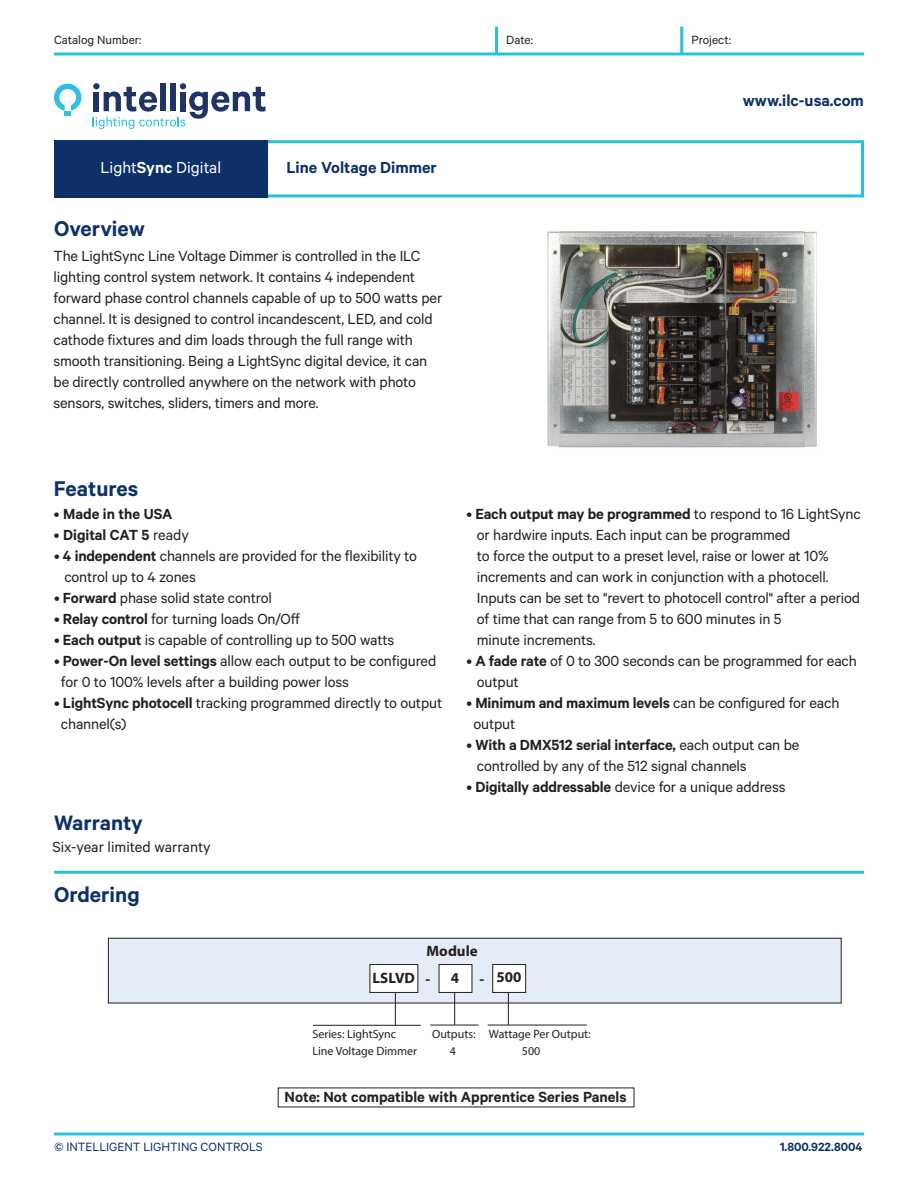
<style>
.page{position:relative;width:918px;height:1188px;background:#fff}
.page>*{position:absolute;margin:0;border:0;box-sizing:border-box;transform-origin:0 0}
.t1{font:600 24px "Calibre";color:#0d3166}
.t2{font:600 23.4px "Calibre";color:#0d3166}
.t3{font:600 18px "Calibre";color:#0d3166}
.t4{font:18px "Calibre";color:#fff}
.t5{font:16.5px/21px "Calibre";letter-spacing:-.01em;color:#231f20}
.t6{font:600 16.5px "Calibre";color:#231f20}
.t7{font:700 15px "Myriad Pro";color:#231f20}
.t8{font:13.5px "Calibre";color:#0d3166}
.t9{font:13.5px "Calibre";color:#231f20}
.t10{font:600 13.5px "Calibre";color:#0d3166}
.t11{font:12px/16.5px "Myriad Pro";color:#231f20}
.s1{font-weight:600}
.s2{font-weight:400}
</style>
<div class="page">
<svg style="left:54px;top:52px;width:810px;height:4px;background:#5dcfe2"></svg>
<svg style="left:54px;top:1132px;width:810px;height:4px;background:#5ecfe3"></svg>
<hr style="left:54px;top:871px;width:810px;height:3px;background:#29c0da">
<hr style="left:495px;top:27px;width:3px;height:27px;background:#29c0da">
<hr style="left:680px;top:27px;width:3px;height:27px;background:#29c0da">
<svg style="left:54px;top:84px;width:27px;height:32px"></svg>
<svg style="left:93px;top:83px;width:172px;height:46px"></svg>
<div style="left:249px;top:140px;width:615px;height:57px;border:3px solid #29c0da"></div>
<div style="left:54px;top:140px;width:213px;height:57px;background:#0d3166"></div>
<img style="left:547px;top:231px;width:270px;height:217px">
<div style="left:109px;top:939px;width:732px;height:64px;background:#e4ecf7"></div>
<div style="left:108px;top:938px;width:734px;height:65px;border:1px solid #231f20"></div>
<div style="left:370px;top:965px;width:47px;height:27px;background:#fff"></div>
<div style="left:370px;top:964px;width:48px;height:29px;border:1px solid #231f20"></div>
<hr style="left:313px;top:1025px;width:108px;height:1px;background:#231f20">
<hr style="left:395px;top:993px;width:1px;height:32px;background:#231f20">
<div style="left:439px;top:965px;width:33px;height:27px;background:#fff"></div>
<div style="left:439px;top:964px;width:33px;height:29px;border:1px solid #231f20"></div>
<hr style="left:430px;top:1025px;width:49px;height:1px;background:#231f20">
<hr style="left:454px;top:992px;width:1px;height:33px;background:#231f20">
<div style="left:493px;top:965px;width:32px;height:27px;background:#fff"></div>
<div style="left:492px;top:964px;width:34px;height:29px;border:1px solid #231f20"></div>
<hr style="left:488px;top:1025px;width:99px;height:1px;background:#231f20">
<hr style="left:508px;top:993px;width:1px;height:32px;background:#231f20">
<p class="t9" style="left:54px;top:35px;width:89px">Catalog Number:</p>
<p class="t9" style="left:506px;top:35px;width:28px">Date:</p>
<p class="t9" style="left:692px;top:35px;width:41px">Project:</p>
<p class="t3" style="left:743px;top:94px;width:123px">www.ilc-usa.com</p>
<p class="t4" style="left:100px;top:161px;width:122px">Light<span class="s1">Sync</span> Digital</p>
<p class="t3" style="left:287px;top:161px;width:152px">Line Voltage Dimmer</p>
<h1 class="t1" style="left:54px;top:220px;width:92px">Overview</h1>
<p class="t5" style="left:54px;top:247px;width:390px">The LightSync Line Voltage Dimmer is controlled in the ILC lighting control system network. It contains 4 independent forward phase control channels capable of up to 500 watts per channel. It is designed to control incandescent, LED, and cold cathode fixtures and dim loads through the full range with smooth transitioning. Being a LightSync digital device, it can be directly controlled anywhere on the network with photo sensors, switches, sliders, timers and more.</p>
<h1 class="t1" style="left:54px;top:481px;width:86px">Features</h1>
<p class="t6" style="left:54px;top:508px;width:120px"><span class="s2">•</span> Made in the USA</p>
<p class="t6" style="left:54px;top:529px;width:137px"><span class="s2">•</span> Digital CAT 5 <span class="s2">ready</span></p>
<p class="t5" style="left:64px;top:546px;width:354px;text-indent:-10px">• <span class="s1">4 independent</span> channels are provided for the flexibility to control up to 4 zones</p>
<p class="t5" style="left:54px;top:588px;width:219px">• <span class="s1">Forward</span> phase solid state control</p>
<p class="t5" style="left:54px;top:609px;width:248px">• <span class="s1">Relay control</span> for turning loads On/Off</p>
<p class="t5" style="left:54px;top:630px;width:342px">• <span class="s1">Each output</span> is capable of controlling up to 500 watts</p>
<p class="t5" style="left:61px;top:651px;width:377px;text-indent:-7px">• <span class="s1">Power-On level settings</span> allow each output to be configured for 0 to 100% levels after a building power loss</p>
<p class="t5" style="left:61px;top:693px;width:383px;text-indent:-7px">• <span class="s1">LightSync photocell</span> tracking programmed directly to output channel(s)</p>
<h2 class="t2" style="left:54px;top:815px;width:91px">Warranty</h2>
<p class="t5" style="left:53px;top:838px;width:160px">Six-year limited warranty</p>
<h1 class="t1" style="left:54px;top:886px;width:87px">Ordering</h1>
<p class="t5" style="left:477px;top:504px;width:385px;text-indent:-10px">• <span class="s1">Each output may be programmed</span> to respond to 16 LightSync or hardwire inputs. Each input can be programmed<br>to force the output to a preset level, raise or lower at 10% increments and can work in conjunction with a photocell.<br>Inputs can be set to "revert to photocell control" after a period of time that can range from 5 to 600 minutes in 5<br>minute increments.</p>
<p class="t5" style="left:477px;top:651px;width:381px;text-indent:-10px">• <span class="s1">A fade rate</span> of 0 to 300 seconds can be programmed for each output</p>
<p class="t5" style="left:473px;top:693px;width:367px;text-indent:-7px">• <span class="s1">Minimum and maximum levels</span> can be configured for each output</p>
<p class="t5" style="left:477px;top:735px;width:324px;text-indent:-10px">• <span class="s1">With a DMX512 serial interface,</span> each output can be controlled by any of the 512 signal channels</p>
<p class="t5" style="left:466px;top:777px;width:321px">• <span class="s1">Digitally addressable</span> device for a unique address</p>
<p class="t7" style="left:373px;top:972px;width:44px">LSLVD</p>
<p class="t7" style="left:427px;top:945px;width:53px">Module</p>
<p class="t7" style="left:426px;top:973px;width:6px">-</p>
<p class="t7" style="left:451px;top:972px;width:10px">4</p>
<p class="t7" style="left:479px;top:972px;width:44px">- 500</p>
<p class="t11" style="left:312px;top:1027px;width:106px">Series: LightSync<br>Line Voltage Dimmer</p>
<p class="t11" style="left:432px;top:1027px;width:45px;text-align:center">Outputs:<br>4</p>
<p class="t11" style="left:522px;top:1027px;width:70px;text-indent:-33px">Wattage Per Output:<br>500</p>
<p class="t6" style="left:285px;top:1091px;width:344px">Note: Not compatible with Apprentice Series Panels</p>
<p class="t8" style="left:54px;top:1142px;width:210px">© INTELLIGENT LIGHTING CONTROLS</p>
<p class="t10" style="left:780px;top:1142px;width:84px">1.800.922.8004</p>
</div>
